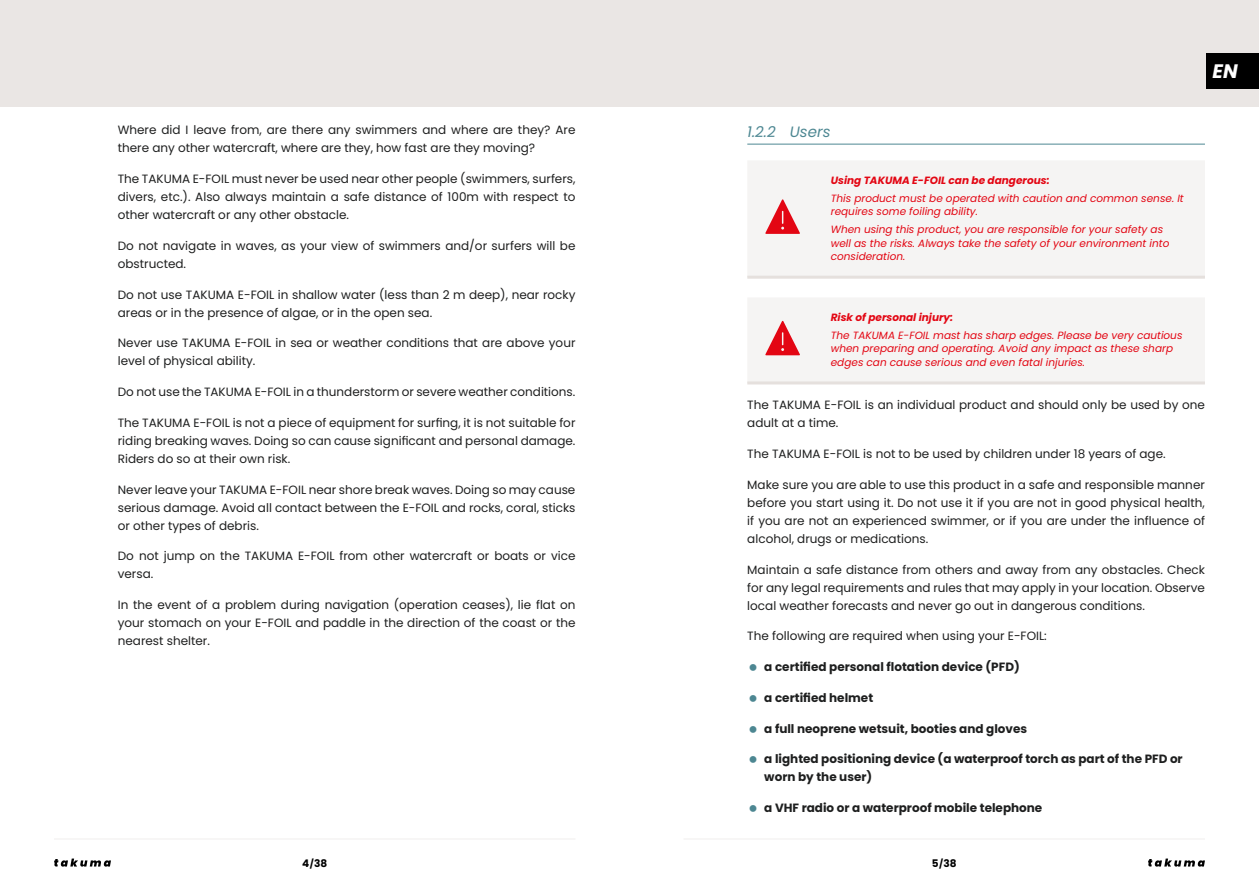
<style>
.page{position:relative;width:1259px;height:893px;background:#fff}
.page>*{position:absolute;margin:0;border:0;box-sizing:border-box;transform-origin:0 0}
.t1{font:italic 700 19.5px "Poppins";color:#fff}
.t2{font:italic 15px "Poppins";color:#4d8792}
.t3{font:12px/18px "Poppins";color:#1e1f1f}
.t4{font:700 12px/18px "Poppins";color:#1e1f1f}
.t5{font:italic 10.5px/13.5px "Poppins";color:#e30613}
.t6{font:italic 700 10.5px "Poppins";color:#e30613}
.t7{font:700 10.5px "Poppins";color:#000}
.s1{font-size:9px}
</style>
<div class="page">
<hr style="left:683px;top:838px;width:522px;height:2px;background:#f5f4f3">
<div style="left:608px;top:0;width:651px;height:107px;background:#eae6e4"></div>
<div style="left:1205px;top:54px;width:54px;height:35px;background:#000"></div>
<svg style="left:1148px;top:858px;width:57px;height:9px"></svg>
<hr style="left:54px;top:838px;width:521px;height:2px;background:#f5f4f3">
<div style="left:0;top:0;width:651px;height:107px;background:#eae6e4"></div>
<svg style="left:54px;top:858px;width:57px;height:9px"></svg>
<hr style="left:747px;top:144px;width:458px;height:1px;background:#4d8792">
<div style="left:747px;top:161px;width:458px;height:115px;background:#f5f4f3"></div>
<hr style="left:747px;top:276px;width:71px;height:3px;background:#e5e0dd">
<hr style="left:818px;top:276px;width:387px;height:3px;background:#e5e0dd">
<svg style="left:765px;top:199px;width:35px;height:35px"></svg>
<hr style="left:747px;top:381px;width:71px;height:3px;background:#e5e0dd">
<hr style="left:818px;top:381px;width:387px;height:3px;background:#e5e0dd">
<div style="left:747px;top:298px;width:458px;height:84px;background:#f5f4f3"></div>
<p class="t3" style="left:118px;top:121px;width:459px">Where did I leave from, are there any swimmers and where are they? Are there any other watercraft, where are they, how fast are they moving?</p>
<p class="t3" style="left:118px;top:170px;width:459px;text-align:justify">The TAKUMA E-FOIL must never be used near other people (swimmers, surfers, divers, etc.). Also always maintain a safe distance of 100m with respect to other watercraft or any other obstacle.</p>
<p class="t3" style="left:118px;top:237px;width:459px">Do not navigate in waves, as your view of swimmers and/or surfers will be obstructed.</p>
<p class="t3" style="left:118px;top:285px;width:459px">Do not use TAKUMA E-FOIL in shallow water (less than 2 m deep), near rocky areas or in the presence of algae, or in the open sea.</p>
<p class="t3" style="left:118px;top:334px;width:459px">Never use TAKUMA E-FOIL in sea or weather conditions that are above your level of physical ability.</p>
<p class="t3" style="left:118px;top:383px;width:459px">Do not use the TAKUMA E-FOIL in a thunderstorm or severe weather conditions.</p>
<p class="t3" style="left:118px;top:414px;width:459px;text-align:justify">The TAKUMA E-FOIL is not a piece of equipment for surfing, it is not suitable for riding breaking waves. Doing so can cause significant and personal damage.<br>Riders do so at their own risk.</p>
<p class="t3" style="left:118px;top:480px;width:459px;text-align:justify">Never leave your TAKUMA E-FOIL near shore break waves. Doing so may cause serious damage. Avoid all contact between the E-FOIL and rocks, coral, sticks or other types of debris.</p>
<p class="t3" style="left:118px;top:547px;width:459px">Do not jump on the TAKUMA E-FOIL from other watercraft or boats or vice versa.</p>
<p class="t3" style="left:118px;top:596px;width:459px;text-align:justify">In the event of a problem during navigation (operation ceases), lie flat on your stomach on your E-FOIL and paddle in the direction of the coast or the nearest shelter.</p>
<p class="t7" style="left:302px;top:857px;width:27px">4<span class="s1">/</span>38</p>
<p class="t2" style="left:747px;top:123px;width:85px">1.2.2 Users</p>
<p class="t6" style="left:831px;top:174px;width:220px">Using TAKUMA E-FOIL can be dangerous:</p>
<p class="t5" style="left:831px;top:192px;width:354px">This product must be operated with caution and common sense. It requires some foiling ability.</p>
<p class="t5" style="left:831px;top:223px;width:340px">When using this product, you are responsible for your safety as well as the risks. Always take the safety of your environment into consideration.</p>
<h1 class="t1" style="left:1212px;top:60px;width:27px">EN</h1>
<p class="t6" style="left:831px;top:311px;width:124px">Risk of personal injury:</p>
<p class="t5" style="left:831px;top:329px;width:353px">The TAKUMA E-FOIL mast has sharp edges. Please be very cautious when preparing and operating. Avoid any impact as these sharp edges can cause serious and even fatal injuries.</p>
<p class="t3" style="left:747px;top:396px;width:459px">The TAKUMA E-FOIL is an individual product and should only be used by one adult at a time.</p>
<p class="t3" style="left:747px;top:445px;width:420px">The TAKUMA E-FOIL is not to be used by children under 18 years of age.</p>
<p class="t3" style="left:747px;top:476px;width:459px;text-align:justify">Make sure you are able to use this product in a safe and responsible manner before you start using it. Do not use it if you are not in good physical health, if you are not an experienced swimmer, or if you are under the influence of alcohol, drugs or medications.</p>
<p class="t3" style="left:747px;top:560px;width:459px;text-align:justify">Maintain a safe distance from others and away from any obstacles. Check for any legal requirements and rules that may apply in your location. Observe local weather forecasts and never go out in dangerous conditions.</p>
<p class="t3" style="left:747px;top:627px;width:301px">The following are required when using your E-FOIL:</p>
<p class="t4" style="left:764px;top:658px;width:257px">a certified personal flotation device (PFD)</p>
<p class="t4" style="left:764px;top:689px;width:110px">a certified helmet</p>
<p class="t4" style="left:764px;top:719px;width:264px">a full neoprene wetsuit, booties and gloves</p>
<p class="t4" style="left:764px;top:750px;width:420px">a lighted positioning device (a waterproof torch as part of the PFD or worn by the user)</p>
<p class="t4" style="left:764px;top:799px;width:279px">a VHF radio or a waterproof mobile telephone</p>
<p class="t7" style="left:931px;top:857px;width:26px">5<span class="s1">/</span>38</p>
</div>
